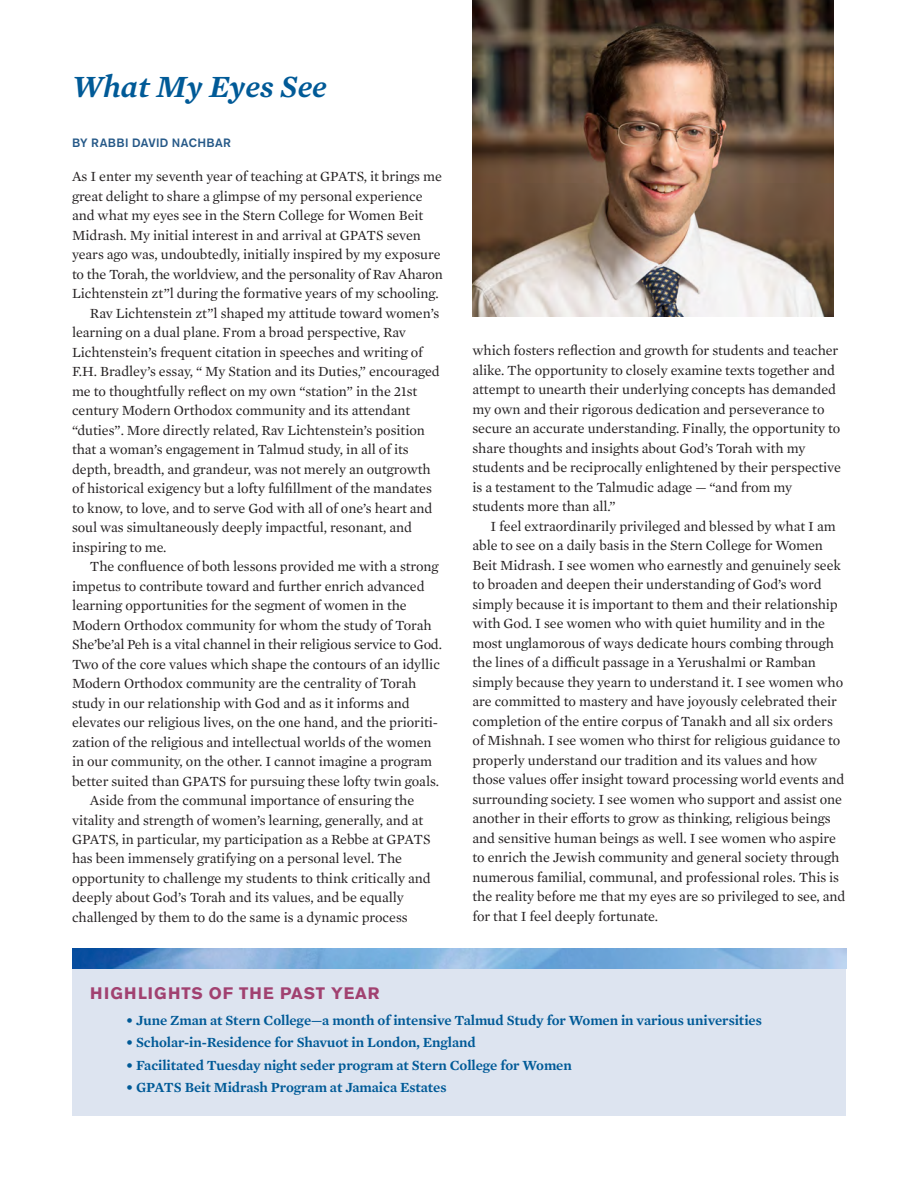
<style>
.page{position:relative;width:918px;height:1188px;background:#fff}
.page>*{position:absolute;margin:0;border:0;box-sizing:border-box;transform-origin:0 0}
.hd3{font:italic 600 31.5px "Mercury Text G1";color:#005a97}
.Body_text{font:700 16.5px "Akzidenz Grotesk BE";letter-spacing:.05em;color:#a14170}
.Body_text-2{font:14.25px/19.5px "Mercury Text G1";letter-spacing:-.005em;color:#231f20}
.list{font:600 14.25px "Mercury Text G1";letter-spacing:-.005em;color:#005a97}
.Body_text-3{font:600 14.25px "Mercury Text G1";letter-spacing:-.005em;color:#005a97}
.hd1{font:500 12px "Akzidenz Grotesk BE";letter-spacing:.03em;color:#265988}
</style>
<div class="page">
<div style="left:72px;top:968px;width:774px;height:148px;background:#dde4f0"></div>
<img style="left:72px;top:949px;width:774px;height:19px">
<img style="left:472px;top:0;width:361px;height:316px">
<p class="hd3" style="left:72px;top:63px;width:257px">What My Eyes See</p>
<p class="hd1" style="left:72px;top:135px;width:160px">BY RABBI DAVID NACHBAR</p>
<p class="Body_text-2" style="left:72px;top:166px;width:372px">As I enter my seventh year of teaching at GPATS, it brings me great delight to share a glimpse of my personal experience and what my eyes see in the Stern College for Women Beit Midrash. My initial interest in and arrival at GPATS seven years ago was, undoubtedly, initially inspired by my exposure to the Torah, the worldview, and the personality of Rav Aharon Lichtenstein zt”l during the formative years of my schooling.</p>
<p class="Body_text-2" style="left:72px;top:302px;width:369px;text-indent:18px">Rav Lichtenstein zt”l shaped my attitude toward women’s learning on a dual plane. From a broad perspective, Rav Lichtenstein’s frequent citation in speeches and writing of F.H. Bradley’s essay, “ My Station and its Duties,” encouraged me to thoughtfully reflect on my own “station” in the 21st century Modern Orthodox community and its attendant “duties”. More directly related, Rav Lichtenstein’s position that a woman’s engagement in Talmud study, in all of its depth, breadth, and grandeur, was not merely an outgrowth of historical exigency but a lofty fulfillment of the mandates to know, to love, and to serve God with all of one’s heart and soul was simultaneously deeply impactful, resonant, and inspiring to me.</p>
<p class="Body_text-2" style="left:72px;top:556px;width:372px;text-indent:18px">The confluence of both lessons provided me with a strong impetus to contribute toward and further enrich advanced learning opportunities for the segment of women in the Modern Orthodox community for whom the study of Torah She’be’al Peh is a vital channel in their religious service to God.<br>Two of the core values which shape the contours of an idyllic Modern Orthodox community are the centrality of Torah study in our relationship with God and as it informs and elevates our religious lives, on the one hand, and the prioriti&shy;zation of the religious and intellectual worlds of the women in our community, on the other. I cannot imagine a program better suited than GPATS for pursuing these lofty twin goals.</p>
<p class="Body_text-2" style="left:72px;top:790px;width:360px;text-indent:18px">Aside from the communal importance of ensuring the vitality and strength of women’s learning, generally, and at GPATS, in particular, my participation as a Rebbe at GPATS has been immensely gratifying on a personal level. The opportunity to challenge my students to think critically and deeply about God’s Torah and its values, and be equally challenged by them to do the same is a dynamic process</p>
<p class="Body_text-2" style="left:472px;top:340px;width:370px">which fosters reflection and growth for students and teacher alike. The opportunity to closely examine texts together and attempt to unearth their underlying concepts has demanded my own and their rigorous dedication and perseverance to secure an accurate understanding. Finally, the opportunity to share thoughts and insights about God’s Torah with my students and be reciprocally enlightened by their perspective is a testament to the Talmudic adage — “and from my students more than all.”</p>
<p class="Body_text-2" style="left:472px;top:515px;width:374px;text-indent:18px">I feel extraordinarily privileged and blessed by what I am able to see on a daily basis in the Stern College for Women Beit Midrash. I see women who earnestly and genuinely seek to broaden and deepen their understanding of God’s word simply because it is important to them and their relationship with God. I see women who with quiet humility and in the most unglamorous of ways dedicate hours combing through the lines of a difficult passage in a Yerushalmi or Ramban simply because they yearn to understand it. I see women who are committed to mastery and have joyously celebrated their completion of the entire corpus of Tanakh and all six orders of Mishnah. I see women who thirst for religious guidance to properly understand our tradition and its values and how those values offer insight toward processing world events and surrounding society. I see women who support and assist one another in their efforts to grow as thinking, religious beings and sensitive human beings as well. I see women who aspire to enrich the Jewish community and general society through numerous familial, communal, and professional roles. This is the reality before me that my eyes are so privileged to see, and for that I feel deeply fortunate.</p>
<p class="Body_text" style="left:90px;top:984px;width:291px">HIGHLIGHTS OF THE PAST YEAR</p>
<p class="list" style="left:126px;top:1009px;width:637px">• June Zman at Stern College—a month of intensive Talmud Study for Women in various universities</p>
<p class="list" style="left:126px;top:1032px;width:351px">• Scholar-in-Residence for Shavuot in London, England</p>
<p class="Body_text-3" style="left:126px;top:1054px;width:447px">• Facilitated Tuesday night seder program at Stern College for Women</p>
<p class="Body_text-3" style="left:126px;top:1077px;width:322px">• GPATS Beit Midrash Program at Jamaica Estates</p>
</div>
